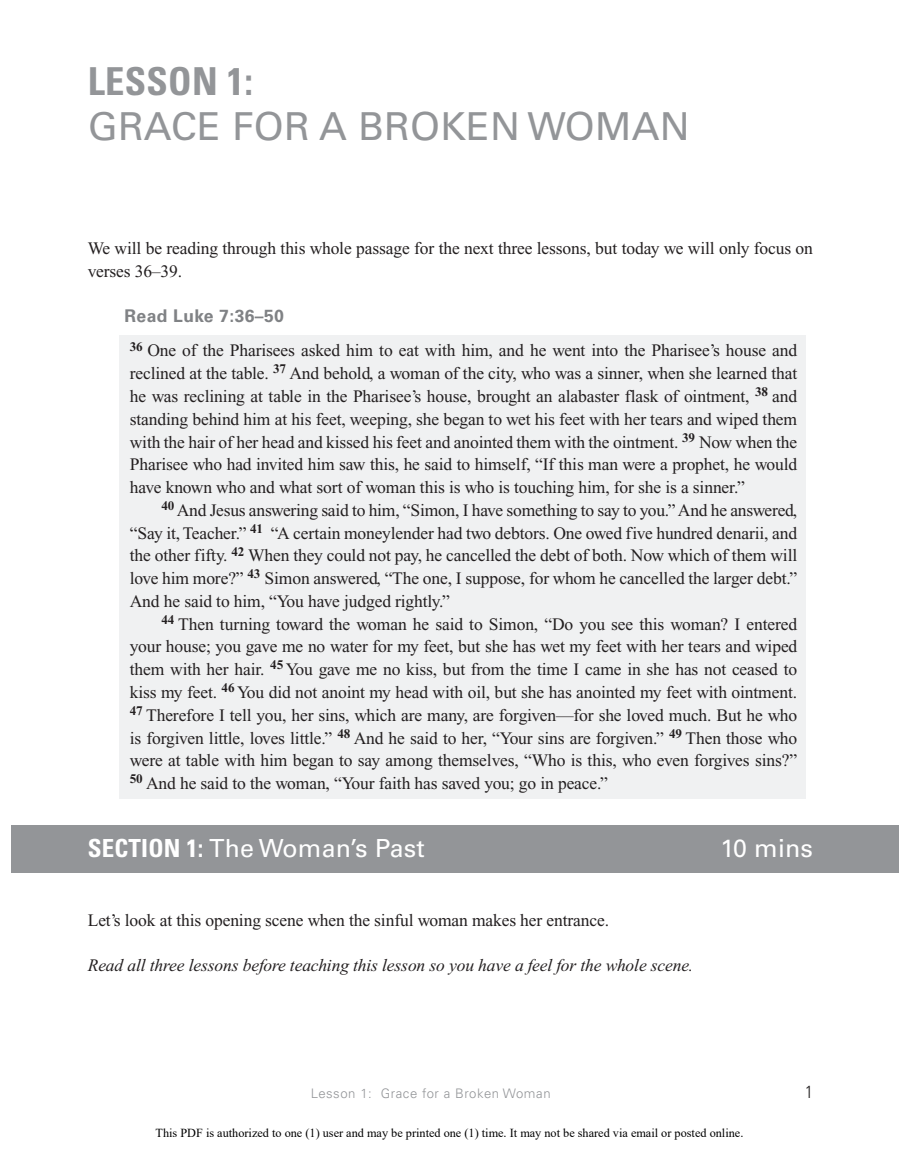
<style>
.page{position:relative;width:899px;height:1151px;background:#fff}
.page>*{position:absolute;margin:0;border:0;box-sizing:border-box;transform-origin:0 0}
.t1{font:38.5px "Univers LT Std";letter-spacing:.005em;color:#939598}
.t2{font:700 condensed 38.5px "Univers LT Std";letter-spacing:.01em;color:#939598}
.t3{font:24.85px "Univers LT Std";letter-spacing:.005em;color:#fff}
.t4{font:17.5px/22.8px "Times New Roman";letter-spacing:-.005em;color:#231f20;text-align:justify}
.t5{font:italic 17.5px "Times New Roman";letter-spacing:-.005em;color:#231f20}
.t6{font:700 17.5px "Univers LT Std";letter-spacing:.02em;color:#808285}
.t7{font:300 condensed 17.5px "Univers LT Std";color:#231f20}
.t8{font:300 13.12px "Univers LT Std";letter-spacing:.04em;color:#939598}
.t9{font:12.25px "Times New Roman";color:#000}
.s1{font-weight:700;font-stretch:condensed}
</style>
<div class="page">
<div style="left:119px;top:335px;width:686px;height:167px;background:#f0f1f2"></div>
<div style="left:119px;top:495px;width:686px;height:120px;background:#f0f1f2"></div>
<div style="left:119px;top:608px;width:686px;height:189px;background:#f0f1f2"></div>
<div style="left:12px;top:825px;width:886px;height:47px;background:#939598"></div>
<h1 class="t2" style="left:88px;top:57px;width:167px">LESSON 1:</h1>
<h1 class="t1" style="left:88px;top:104px;width:603px">GRACE FOR A BROKEN WOMAN</h1>
<p class="t4" style="left:88px;top:237px;width:726px">We will be reading through this whole passage for the next three lessons, but today we will only focus on verses 36–39.</p>
<p class="t6" style="left:124px;top:306px;width:161px">Read Luke 7:36–50</p>
<p class="t4" style="left:130px;top:339px;width:668px"><sup>36</sup> One of the Pharisees asked him to eat with him, and he went into the Pharisee’s house and reclined at the table. <sup>37</sup> And behold, a woman of the city, who was a sinner, when she learned that he was reclining at table in the Pharisee’s house, brought an alabaster flask of ointment, <sup>38</sup> and standing behind him at his feet, weeping, she began to wet his feet with her tears and wiped them with the hair of her head and kissed his feet and anointed them with the ointment. <sup>39</sup> Now when the Pharisee who had invited him saw this, he said to himself, “If this man were a prophet, he would have known who and what sort of woman this is who is touching him, for she is a sinner.”</p>
<p class="t4" style="left:130px;top:498px;width:668px;text-indent:32px"><sup>40</sup> And Jesus answering said to him, “Simon, I have something to say to you.” And he answered, “Say it, Teacher.” <sup>41</sup> “A certain moneylender had two debtors. One owed five hundred denarii, and the other fifty. <sup>42</sup> When they could not pay, he cancelled the debt of both. Now which of them will love him more?” <sup>43</sup> Simon answered, “The one, I suppose, for whom he cancelled the larger debt.” And he said to him, “You have judged rightly.”</p>
<p class="t4" style="left:130px;top:612px;width:668px;text-indent:32px"><sup>44</sup> Then turning toward the woman he said to Simon, “Do you see this woman? I entered your house; you gave me no water for my feet, but she has wet my feet with her tears and wiped them with her hair. <sup>45</sup> You gave me no kiss, but from the time I came in she has not ceased to kiss my feet. <sup>46</sup> You did not anoint my head with oil, but she has anointed my feet with ointment.<br><sup>47</sup> Therefore I tell you, her sins, which are many, are forgiven—for she loved much. But he who is forgiven little, loves little.” <sup>48</sup> And he said to her, “Your sins are forgiven.” <sup>49</sup> Then those who were at table with him began to say among themselves, “Who is this, who even forgives sins?” <sup>50</sup> And he said to the woman, “Your faith has saved you; go in peace.”</p>
<h2 class="t3" style="left:88px;top:833px;width:338px"><span class="s1">SECTION 1:</span> The Woman’s Past</h2>
<h2 class="t3" style="left:720px;top:833px;width:94px">10 mins</h2>
<p class="t4" style="left:88px;top:908px;width:522px">Let’s look at this opening scene when the sinful woman makes her entrance.</p>
<p class="t5" style="left:88px;top:955px;width:606px">Read all three lessons before teaching this lesson so you have a feel for the whole scene.</p>
<p class="t8" style="left:310px;top:1084px;width:241px">Lesson 1: Grace for a Broken Woman</p>
<p class="t7" style="left:804px;top:1081px;width:9px">1</p>
<p class="t9" style="left:155px;top:1123px;width:589px">This PDF is authorized to one (1) user and may be printed one (1) time. It may not be shared via email or posted online.</p>
</div>
